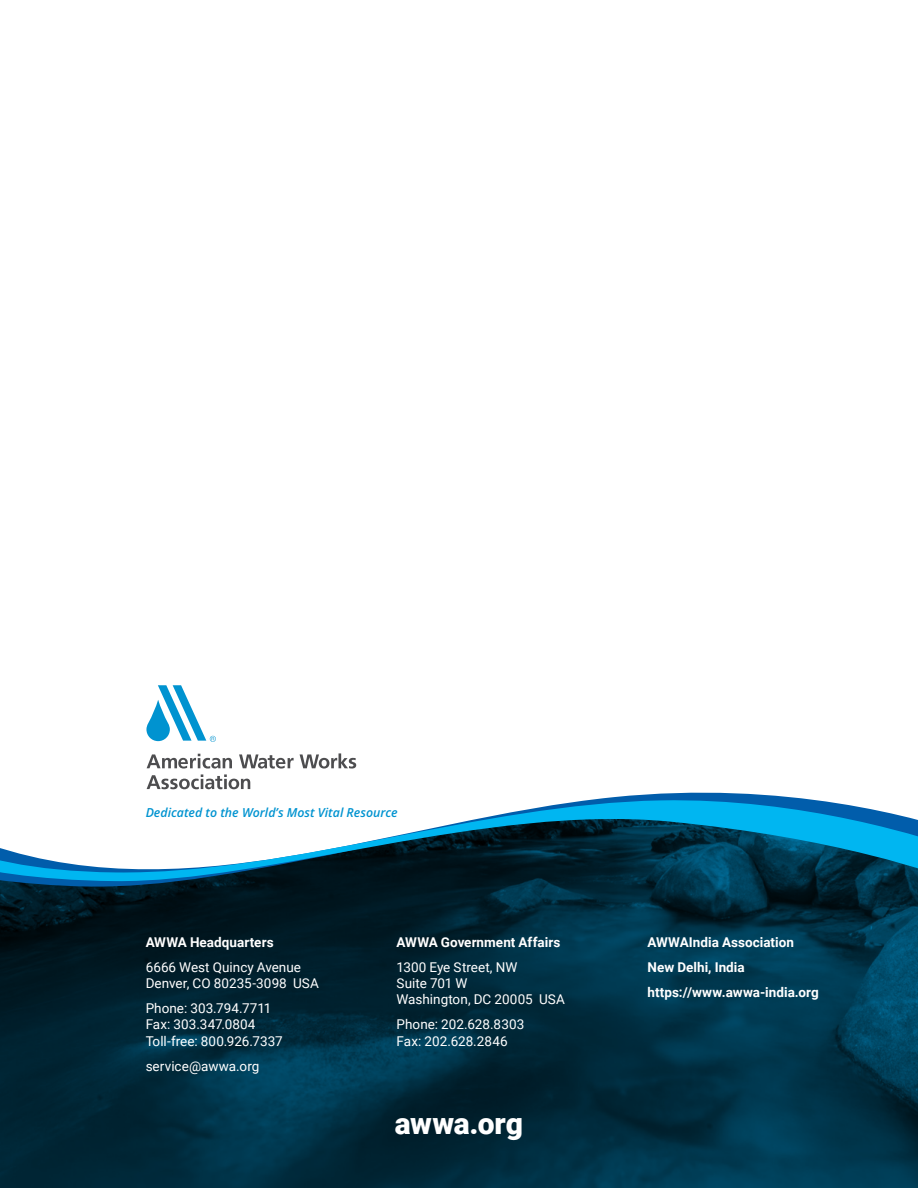
<style>
.page{position:relative;width:918px;height:1188px;background:#fff}
.page>*{position:absolute;margin:0;border:0;box-sizing:border-box;transform-origin:0 0}
.KO_Subhead_Bold{font:900 30px "Roboto";color:#fff}
.KO_Body{font:13.5px/16.2px "Roboto";letter-spacing:.005em;color:#fff}
.KO_Body-2{font:700 13.5px "Roboto";letter-spacing:.005em;color:#fff}
.t1{font:italic 600 12.45px "Open Sans";color:#0093d0}
</style>
<div class="page">
<img style="left:0;top:909px;width:918px;height:279px">
<svg style="left:0;top:788px;width:918px;height:121px"></svg>
<svg style="left:0;top:798px;width:918px;height:90px"></svg>
<svg style="left:300px;top:753px;width:56px;height:16px"></svg>
<svg style="left:147px;top:754px;width:147px;height:35px"></svg>
<svg style="left:146px;top:685px;width:70px;height:57px"></svg>
<p class="t1" style="left:146px;top:804px;width:254px">Dedicated to the World’s Most Vital Resource</p>
<p class="KO_Body-2" style="left:146px;top:932px;width:129px">AWWA Headquarters</p>
<p class="KO_Body" style="left:146px;top:958px;width:175px">6666 West Quincy Avenue<br>Denver, CO 80235-3098 USA</p>
<p class="KO_Body" style="left:146px;top:1000px;width:139px">Phone: 303.794.7711<br>Fax: 303.347.0804<br>Toll-free: 800.926.7337</p>
<p class="KO_Body" style="left:146px;top:1057px;width:115px">service@awwa.org</p>
<p class="KO_Body-2" style="left:397px;top:932px;width:165px">AWWA Government Affairs</p>
<p class="KO_Body" style="left:397px;top:958px;width:170px">1300 Eye Street, NW<br>Suite 701 W<br>Washington, DC 20005 USA</p>
<p class="KO_Body" style="left:397px;top:1016px;width:129px">Phone: 202.628.8303<br>Fax: 202.628.2846</p>
<p class="KO_Subhead_Bold" style="left:395px;top:1102px;width:130px">awwa.org</p>
<p class="KO_Body-2" style="left:648px;top:932px;width:148px">AWWAIndia Association</p>
<p class="KO_Body-2" style="left:648px;top:957px;width:99px">New Delhi, India</p>
<p class="KO_Body-2" style="left:648px;top:983px;width:173px">https://www.awwa-india.org</p>
</div>
